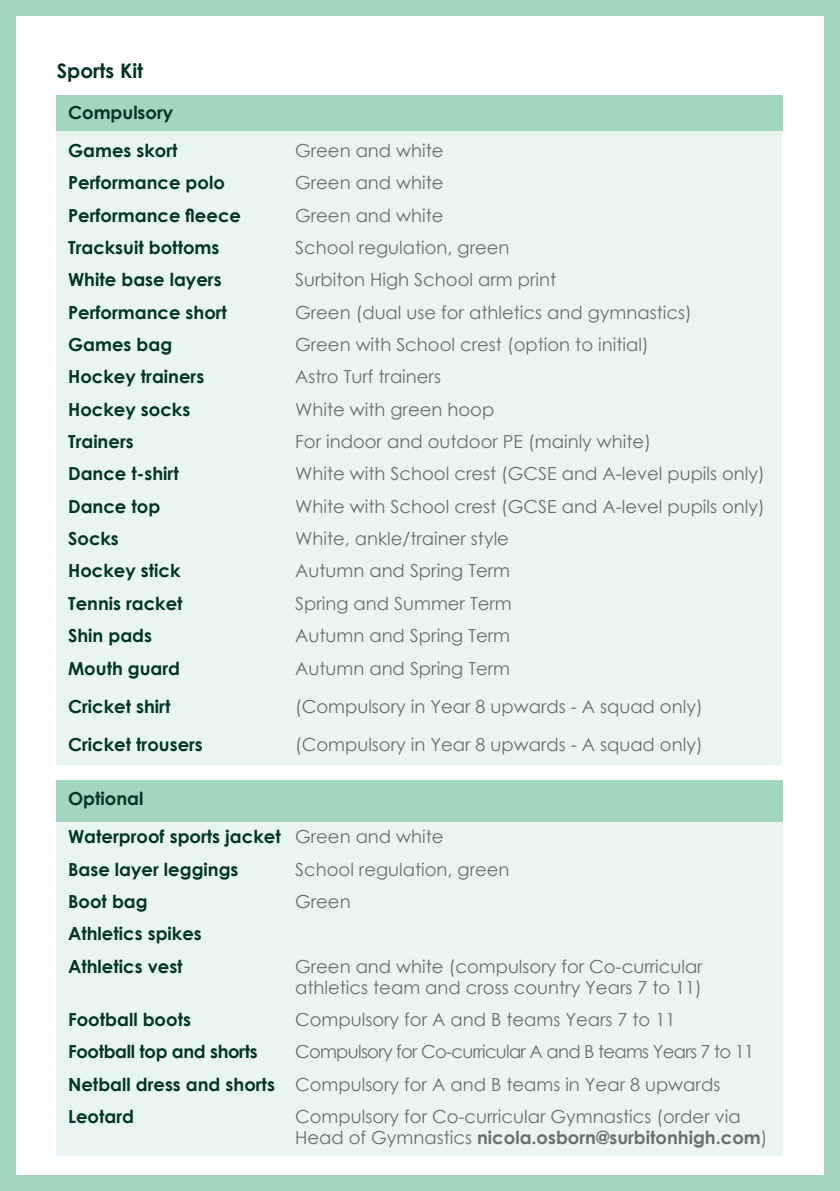
<style>
.page{position:relative;width:840px;height:1191px;background:#fff}
.page>*{position:absolute;margin:0;border:0;box-sizing:border-box;transform-origin:0 0}
.headings{font:700 20px "Century Gothic";color:#003527}
.t1{font:18px/21px "Century Gothic";color:#6c6d70}
.t2{font:700 18px "Century Gothic";color:#003527}
.t3{font:18px "Century Gothic";letter-spacing:-.04em;color:#6c6d70}
.t4{font:700 18px "Century Gothic";letter-spacing:-.02em;color:#003527}
.s1{font-weight:400;color:#6c6d70}
.s2{font-weight:700;color:#003527}
.s3{font-weight:700}
</style>
<div class="page">
<div style="left:0;top:0;width:839px;height:1191px;border:16px solid #a2d6bf"></div>
<div style="left:57px;top:95px;width:724px;height:669px;background:#e9f6f0"></div>
<div style="left:57px;top:95px;width:725px;height:36px;background:#a2d6bf"></div>
<div style="left:57px;top:807px;width:725px;height:348px;background:#e9f6f0"></div>
<div style="left:57px;top:780px;width:725px;height:41px;background:#a2d6bf"></div>
<p class="headings" style="left:57px;top:55px;width:88px">Sports Kit</p>
<p class="t2" style="left:68px;top:99px;width:107px">Compulsory</p>
<p class="t2" style="left:68px;top:137px;width:111px">Games skort</p>
<p class="t1" style="left:295px;top:140px;width:150px">Green and white</p>
<p class="t2" style="left:68px;top:169px;width:158px">Performance polo</p>
<p class="t1" style="left:295px;top:172px;width:150px">Green and white</p>
<p class="t2" style="left:68px;top:201px;width:174px">Performance fleece</p>
<p class="t1" style="left:295px;top:204px;width:150px">Green and white</p>
<p class="t2" style="left:68px;top:234px;width:153px">Tracksuit bottoms</p>
<p class="t1" style="left:295px;top:237px;width:216px">School regulation, green</p>
<p class="t2" style="left:68px;top:266px;width:155px">White base layers</p>
<p class="t1" style="left:295px;top:269px;width:262px">Surbiton High School arm print</p>
<p class="t2" style="left:68px;top:298px;width:160px">Performance short</p>
<p class="t1" style="left:295px;top:301px;width:398px">Green (dual use for athletics and gymnastics)</p>
<p class="t2" style="left:68px;top:331px;width:106px">Games bag</p>
<p class="t1" style="left:295px;top:334px;width:355px">Green with School crest (option to initial)</p>
<p class="t2" style="left:68px;top:363px;width:138px">Hockey trainers</p>
<p class="t1" style="left:295px;top:366px;width:147px">Astro Turf trainers</p>
<p class="t2" style="left:68px;top:395px;width:124px">Hockey socks</p>
<p class="t1" style="left:295px;top:398px;width:201px">White with green hoop</p>
<p class="t2" style="left:68px;top:428px;width:67px">Trainers</p>
<p class="t1" style="left:295px;top:431px;width:357px">For indoor and outdoor PE (mainly white)</p>
<p class="t2" style="left:68px;top:460px;width:112px">Dance t-shirt</p>
<p class="t1" style="left:295px;top:463px;width:471px">White with School crest (GCSE and A-level pupils only)</p>
<p class="t2" style="left:68px;top:492px;width:94px">Dance top</p>
<p class="t1" style="left:295px;top:495px;width:471px">White with School crest (GCSE and A-level pupils only)</p>
<p class="t2" style="left:68px;top:525px;width:52px">Socks</p>
<p class="t1" style="left:295px;top:528px;width:215px">White, ankle/trainer style</p>
<p class="t2" style="left:68px;top:557px;width:114px">Hockey stick</p>
<p class="t1" style="left:295px;top:560px;width:216px">Autumn and Spring Term</p>
<p class="t2" style="left:68px;top:589px;width:116px">Tennis racket</p>
<p class="t1" style="left:295px;top:592px;width:218px">Spring and Summer Term</p>
<p class="t2" style="left:68px;top:622px;width:85px">Shin pads</p>
<p class="t1" style="left:295px;top:625px;width:216px">Autumn and Spring Term</p>
<p class="t2" style="left:68px;top:654px;width:113px">Mouth guard</p>
<p class="t1" style="left:295px;top:657px;width:216px">Autumn and Spring Term</p>
<p class="t2" style="left:68px;top:692px;width:104px">Cricket shirt</p>
<p class="t1" style="left:295px;top:695px;width:409px">(Compulsory in Year 8 upwards - A squad only)</p>
<p class="t2" style="left:68px;top:730px;width:136px">Cricket trousers</p>
<p class="t1" style="left:295px;top:733px;width:409px">(Compulsory in Year 8 upwards - A squad only)</p>
<p class="t2" style="left:68px;top:785px;width:77px">Optional</p>
<p class="t2" style="left:68px;top:823px;width:377px">Waterproof sports jacket <span class="s1">Green and white</span></p>
<p class="t2" style="left:68px;top:855px;width:172px">Base layer leggings</p>
<p class="t1" style="left:295px;top:858px;width:216px">School regulation, green</p>
<p class="t2" style="left:68px;top:887px;width:81px">Boot bag</p>
<p class="t1" style="left:295px;top:890px;width:57px">Green</p>
<p class="t2" style="left:68px;top:920px;width:135px">Athletics spikes</p>
<p class="t2" style="left:68px;top:952px;width:116px">Athletics vest</p>
<p class="t1" style="left:295px;top:955px;width:409px">Green and white (compulsory for Co-curricular athletics team and cross country Years 7 to 11)</p>
<p class="t2" style="left:68px;top:1005px;width:124px">Football boots</p>
<p class="t1" style="left:295px;top:1008px;width:381px">Compulsory for A and B teams Years 7 to 11</p>
<p class="t4" style="left:68px;top:1038px;width:191px">Football top and shorts</p>
<p class="t3" style="left:295px;top:1039px;width:460px">Compulsory for Co-curricular A and B teams Years 7 to 11</p>
<p class="t1" style="left:68px;top:1073px;width:653px"><span class="s2">Netball dress and shorts</span> Compulsory for A and B teams in Year 8 upwards</p>
<p class="t2" style="left:68px;top:1102px;width:67px">Leotard</p>
<p class="t1" style="left:295px;top:1105px;width:473px">Compulsory for Co-curricular Gymnastics (order via<br>Head of Gymnastics <span class="s3">nicola.osborn@surbitonhigh.com</span>)</p>
</div>
